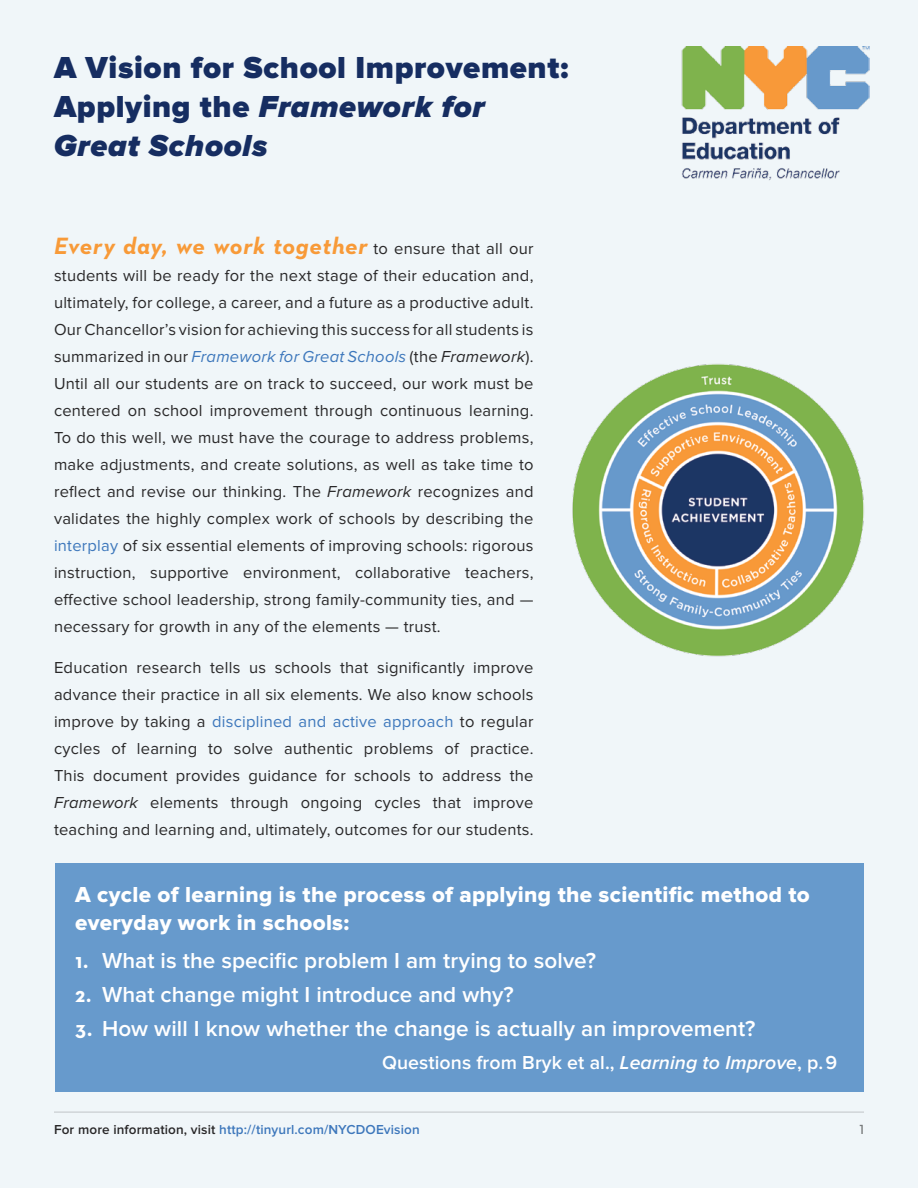
<style>
.page{position:relative;width:918px;height:1188px;background:#f0f6f9}
.page>*{position:absolute;margin:0;border:0;box-sizing:border-box;transform-origin:0 0}
.t1{font:900 31.5px/39px "Proxima Nova";letter-spacing:.02em;color:#162d61}
.t2{font:italic 700 24px "Neutraface 2 Text";letter-spacing:.03em;color:#f89a38}
.t3{font:600 22.5px "Proxima Nova";letter-spacing:.005em;color:#fff}
.t4{font:22.5px/28.5px "Proxima Nova Extrabld";letter-spacing:.015em;color:#fff}
.t5{font:600 19.5px "Proxima Nova";letter-spacing:.005em;color:#fff}
.t6{font:16.5px/27px "Proxima Nova";letter-spacing:.015em;color:#292829;text-align:justify}
.t7{font:600 13.5px "Proxima Nova";letter-spacing:.01em;color:#3e78bc}
.t8{font:600 13.5px "Neutraface 2 Text";color:#000}
.s1{font-style:italic}
.s2{font-family:"Proxima Nova";font-weight:400;font-style:normal;font-size:16.5px;color:#292829}
.s3{font-style:italic;color:#3e78bc}
.s4{color:#3e78bc}
.s5{font-family:"Neutraface 2 Text";font-weight:700;font-size:21px}
.s6{color:#292829}
</style>
<div class="page">
<img style="left:681px;top:46px;width:189px;height:135px">
<div style="left:55px;top:863px;width:809px;height:229px;background:#679acc"></div>
<img style="left:572px;top:363px;width:292px;height:294px">
<h1 class="t1" style="left:54px;top:49px;width:516px">A Vision for School Improvement:<br>Applying the <span class="s1">Framework for<br>Great Schools</span></h1>
<h2 class="t2" style="left:54px;top:231px;width:481px">Every day, we work together <span class="s2">to ensure that all our</span></h2>
<p class="t6" style="left:54px;top:263px;width:481px">students will be ready for the next stage of their education and, ultimately, for college, a career, and a future as a productive adult.<br>Our Chancellor’s vision for achieving this success for all students is summarized in our <span class="s3">Framework for Great Schools</span> (the <span class="s1">Framework</span>).<br>Until all our students are on track to succeed, our work must be centered on school improvement through continuous learning.<br>To do this well, we must have the courage to address problems, make adjustments, and create solutions, as well as take time to reflect and revise our thinking. The <span class="s1">Framework</span> recognizes and validates the highly complex work of schools by describing the <span class="s4">interplay</span> of six essential elements of improving schools: rigorous instruction, supportive environment, collaborative teachers, effective school leadership, strong family-community ties, and — necessary for growth in any of the elements — trust.</p>
<p class="t6" style="left:54px;top:654px;width:481px">Education research tells us schools that significantly improve advance their practice in all six elements. We also know schools improve by taking a <span class="s4">disciplined and active approach</span> to regular cycles of learning to solve authentic problems of practice.<br>This document provides guidance for schools to address the <span class="s1">Framework</span> elements through ongoing cycles that improve teaching and learning and, ultimately, outcomes for our students.</p>
<h3 class="t4" style="left:75px;top:881px;width:736px">A cycle of learning is the process of applying the scientific method to everyday work in schools:</h3>
<h3 class="t3" style="left:76px;top:951px;width:522px"><span class="s5">1.</span> What is the specific problem I am trying to solve?</h3>
<h3 class="t3" style="left:75px;top:984px;width:440px"><span class="s5">2.</span> What change might I introduce and why?</h3>
<h3 class="t3" style="left:75px;top:1018px;width:682px"><span class="s5">3.</span> How will I know whether the change is actually an improvement?</h3>
<p class="t5" style="left:382px;top:1054px;width:457px">Questions from Bryk et al., <span class="s1">Learning to Improve</span>, p. 9</p>
<p class="t7" style="left:54px;top:1123px;width:367px"><span class="s6">For more information, visit</span> http://tinyurl.com/NYCDOEvision</p>
<p class="t8" style="left:859px;top:1121px;width:6px">1</p>
</div>
